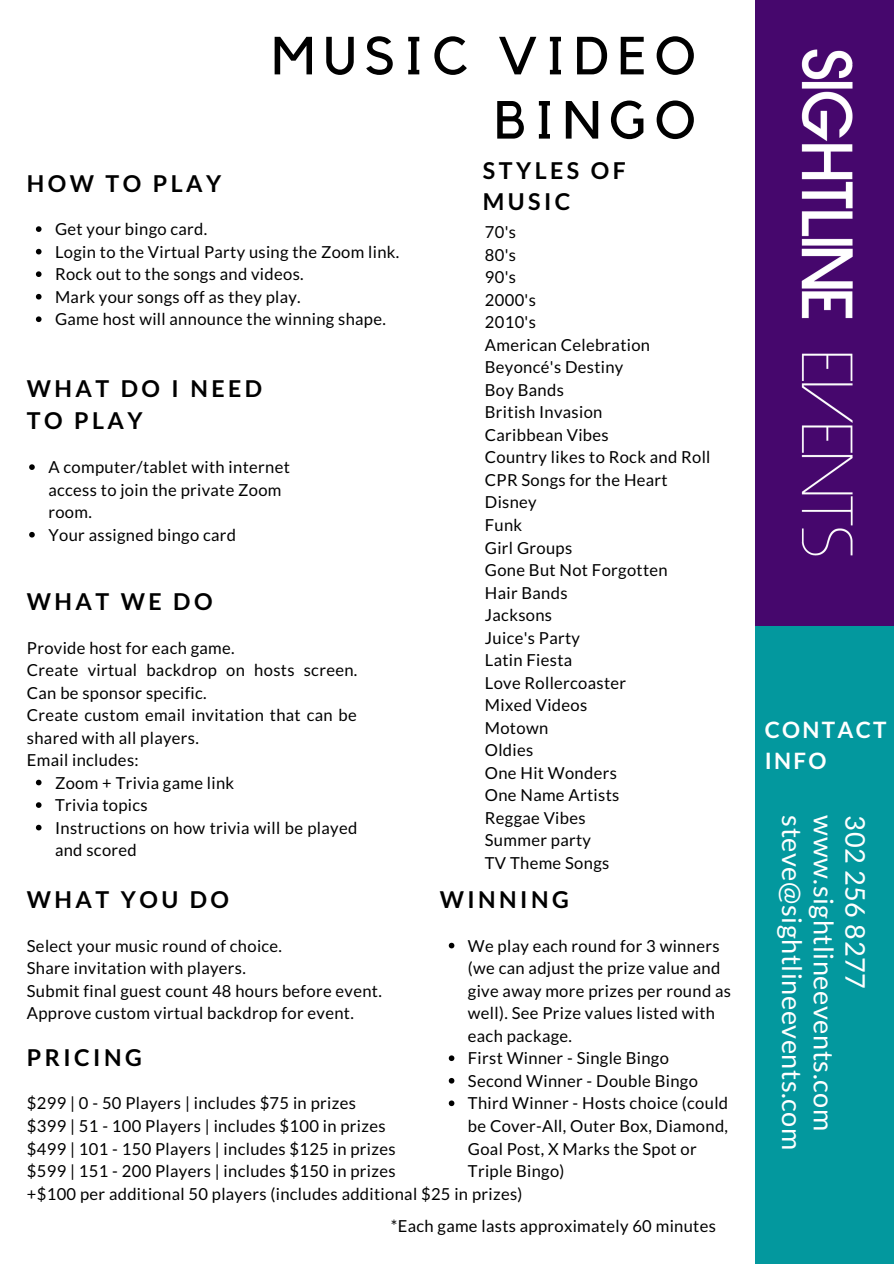
<style>
.page{position:relative;width:894px;height:1264px;background:#fff}
.page>*{position:absolute;margin:0;border:0;box-sizing:border-box;transform-origin:0 0}
.t1{font:52.95px/64.2px "Kollektif";letter-spacing:.15em;color:#000;text-align:right}
.t2{font:27px "Lato";letter-spacing:.02em;color:#fff}
.t3{font:700 23.25px/31.5px "Lato";letter-spacing:.15em;color:#000}
.t4{font:700 22.5px "Lato";letter-spacing:.105em;color:#fff}
.t5{font:16.5px/22.5px "Lato";letter-spacing:.02em;color:#000}
</style>
<div class="page">
<div style="left:755px;top:0;width:138px;height:629px;background:#46076d"></div>
<div style="left:755px;top:626px;width:138px;height:637px;background:#03989e"></div>
<svg style="left:36px;top:226px;width:6px;height:6px"></svg>
<svg style="left:36px;top:249px;width:6px;height:5px"></svg>
<svg style="left:36px;top:271px;width:6px;height:6px"></svg>
<svg style="left:36px;top:294px;width:6px;height:5px"></svg>
<svg style="left:36px;top:316px;width:6px;height:6px"></svg>
<svg style="left:29px;top:464px;width:6px;height:6px"></svg>
<svg style="left:29px;top:532px;width:6px;height:5px"></svg>
<svg style="left:36px;top:779px;width:6px;height:6px"></svg>
<svg style="left:36px;top:802px;width:6px;height:5px"></svg>
<svg style="left:36px;top:824px;width:6px;height:6px"></svg>
<svg style="left:448px;top:942px;width:6px;height:6px"></svg>
<svg style="left:448px;top:1055px;width:6px;height:6px"></svg>
<svg style="left:448px;top:1078px;width:6px;height:5px"></svg>
<svg style="left:448px;top:1100px;width:6px;height:6px"></svg>
<img style="left:801px;top:49px;width:52px;height:507px">
<p class="t3" style="left:27px;top:167px;width:196px">HOW TO PLAY</p>
<p class="t1" style="left:271px;top:26px;width:425px">MUSIC VIDEO<br>BINGO</p>
<p class="t3" style="left:482px;top:154px;width:144px">STYLES OF<br>MUSIC</p>
<p class="t5" style="left:55px;top:218px;width:154px">Get your bingo card.</p>
<p class="t5" style="left:55px;top:240px;width:346px">Login to the Virtual Party using the Zoom link.</p>
<p class="t5" style="left:55px;top:263px;width:250px">Rock out to the songs and videos.</p>
<p class="t5" style="left:55px;top:285px;width:247px">Mark your songs off as they play.</p>
<p class="t5" style="left:55px;top:308px;width:332px">Game host will announce the winning shape.</p>
<p class="t3" style="left:27px;top:372px;width:237px">WHAT DO I NEED<br>TO PLAY</p>
<p class="t5" style="left:48px;top:455px;width:243px">A computer/tablet with internet access to join the private Zoom room.</p>
<p class="t5" style="left:48px;top:523px;width:189px">Your assigned bingo card</p>
<p class="t3" style="left:27px;top:585px;width:187px">WHAT WE DO</p>
<p class="t5" style="left:27px;top:636px;width:209px">Provide host for each game.</p>
<p class="t5" style="left:27px;top:658px;width:332px">Create virtual backdrop on hosts screen.<br>Can be sponsor specific.</p>
<p class="t5" style="left:27px;top:703px;width:331px">Create custom email invitation that can be shared with all players.</p>
<p class="t5" style="left:27px;top:748px;width:113px">Email includes:</p>
<p class="t5" style="left:55px;top:771px;width:181px">Zoom + Trivia game link</p>
<p class="t5" style="left:55px;top:793px;width:94px">Trivia topics</p>
<p class="t5" style="left:55px;top:816px;width:303px">Instructions on how trivia will be played and scored</p>
<p class="t3" style="left:27px;top:883px;width:204px">WHAT YOU DO</p>
<p class="t5" style="left:484px;top:220px;width:33px">70's</p>
<p class="t5" style="left:484px;top:243px;width:33px">80's</p>
<p class="t5" style="left:484px;top:265px;width:33px">90's</p>
<p class="t5" style="left:484px;top:288px;width:53px">2000's</p>
<p class="t5" style="left:484px;top:310px;width:53px">2010's</p>
<p class="t5" style="left:484px;top:333px;width:167px">American Celebration</p>
<p class="t5" style="left:484px;top:355px;width:140px">Beyoncé's Destiny</p>
<p class="t5" style="left:484px;top:378px;width:80px">Boy Bands</p>
<p class="t5" style="left:484px;top:400px;width:119px">British Invasion</p>
<p class="t5" style="left:484px;top:423px;width:125px">Caribbean Vibes</p>
<p class="t5" style="left:484px;top:446px;width:227px">Country likes to Rock and Roll</p>
<p class="t5" style="left:484px;top:468px;width:184px">CPR Songs for the Heart</p>
<p class="t5" style="left:484px;top:491px;width:53px">Disney</p>
<p class="t5" style="left:484px;top:513px;width:39px">Funk</p>
<p class="t5" style="left:484px;top:536px;width:89px">Girl Groups</p>
<p class="t5" style="left:484px;top:558px;width:184px">Gone But Not Forgotten</p>
<p class="t5" style="left:484px;top:581px;width:84px">Hair Bands</p>
<p class="t5" style="left:484px;top:603px;width:69px">Jacksons</p>
<p class="t5" style="left:484px;top:626px;width:97px">Juice's Party</p>
<p class="t5" style="left:484px;top:648px;width:89px">Latin Fiesta</p>
<p class="t5" style="left:484px;top:671px;width:143px">Love Rollercoaster</p>
<p class="t5" style="left:484px;top:693px;width:104px">Mixed Videos</p>
<p class="t5" style="left:484px;top:716px;width:65px">Motown</p>
<p class="t5" style="left:484px;top:738px;width:50px">Oldies</p>
<p class="t5" style="left:484px;top:761px;width:133px">One Hit Wonders</p>
<p class="t5" style="left:484px;top:783px;width:136px">One Name Artists</p>
<p class="t5" style="left:484px;top:806px;width:102px">Reggae Vibes</p>
<p class="t5" style="left:484px;top:828px;width:108px">Summer party</p>
<p class="t5" style="left:484px;top:851px;width:126px">TV Theme Songs</p>
<p class="t3" style="left:439px;top:883px;width:130px">WINNING</p>
<p class="t5" style="left:27px;top:934px;width:257px">Select your music round of choice.</p>
<p class="t5" style="left:27px;top:956px;width:220px">Share invitation with players.</p>
<p class="t5" style="left:27px;top:979px;width:356px">Submit final guest count 48 hours before event.</p>
<p class="t5" style="left:27px;top:1001px;width:328px">Approve custom virtual backdrop for event.</p>
<p class="t5" style="left:468px;top:934px;width:264px">We play each round for 3 winners (we can adjust the prize value and give away more prizes per round as well). See Prize values listed with each package.</p>
<p class="t5" style="left:468px;top:1046px;width:202px">First Winner - Single Bingo</p>
<p class="t5" style="left:468px;top:1069px;width:231px">Second Winner - Double Bingo</p>
<p class="t5" style="left:468px;top:1091px;width:262px">Third Winner - Hosts choice (could be Cover-All, Outer Box, Diamond,<br>Goal Post, X Marks the Spot or<br>Triple Bingo)</p>
<p class="t3" style="left:27px;top:1041px;width:116px">PRICING</p>
<p class="t5" style="left:27px;top:1091px;width:330px">$299 | 0 - 50 Players | includes $75 in prizes</p>
<p class="t5" style="left:27px;top:1114px;width:360px">$399 | 51 - 100 Players | includes $100 in prizes</p>
<p class="t5" style="left:27px;top:1136px;width:370px">$499 | 101 - 150 Players | includes $125 in prizes</p>
<p class="t5" style="left:27px;top:1159px;width:370px">$599 | 151 - 200 Players | includes $150 in prizes</p>
<p class="t5" style="left:27px;top:1181px;width:497px">+$100 per additional 50 players (includes additional $25 in prizes)</p>
<p class="t5" style="left:390px;top:1213px;width:326px">*Each game lasts approximately 60 minutes</p>
<p class="t4" style="left:764px;top:715px;width:123px">CONTACT</p>
<p class="t4" style="left:764px;top:747px;width:63px">INFO</p>
<p class="t2" style="left:840px;top:815px;width:317px;rotate:90deg">www.sightlineevents.com</p>
<p class="t2" style="left:808px;top:815px;width:336px;rotate:90deg">steve@sightlineevents.com</p>
<p class="t2" style="left:871px;top:815px;width:175px;rotate:90deg">302 256 8277</p>
</div>
